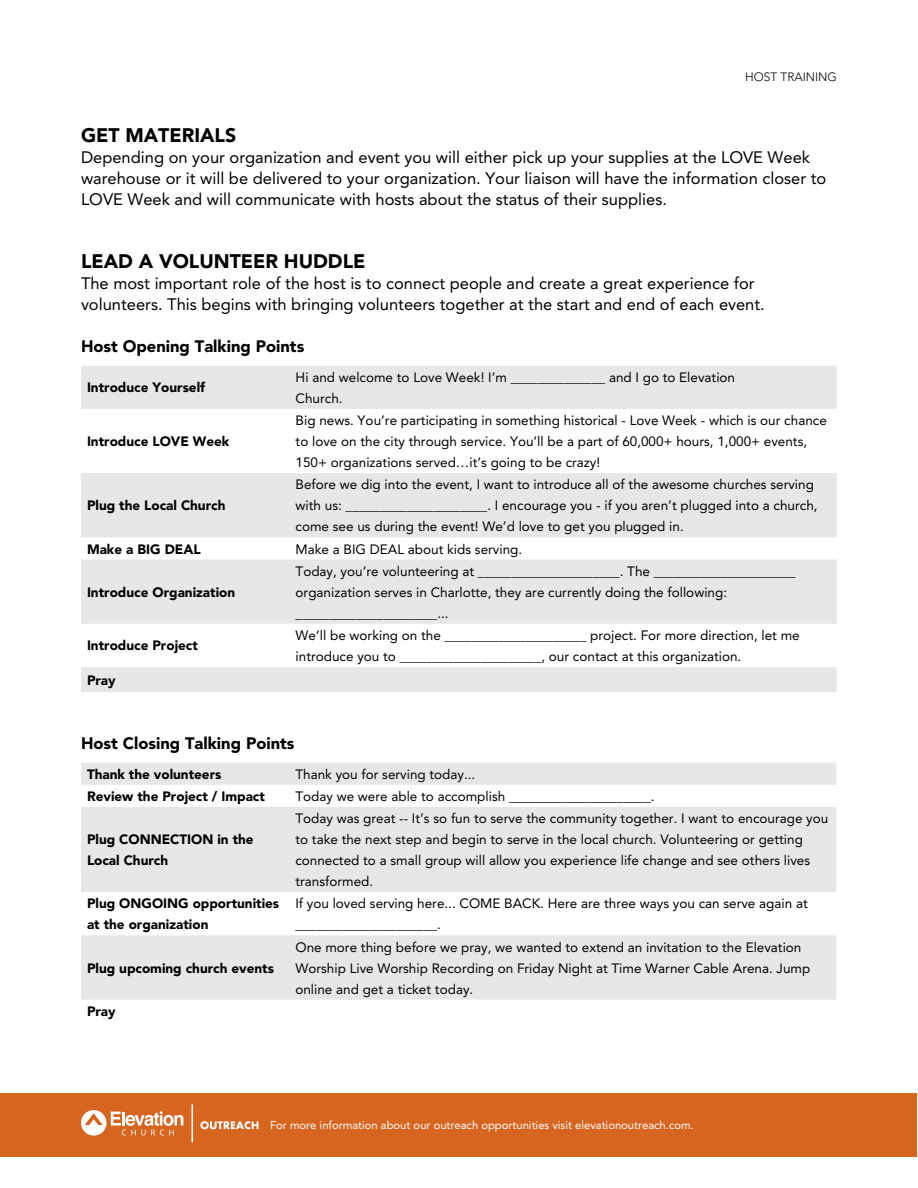
<style>
.page{position:relative;width:918px;height:1188px;background:#fff}
.page>*{position:absolute;margin:0;border:0;box-sizing:border-box;transform-origin:0 0}
.t1{font:900 19.5px "Avenir ED";color:#000}
.t2{font:16.5px/21px "Avenir ED";color:#000}
.t3{font:900 16.5px "Avenir ED";color:#000}
.t4{font:13.5px/21px "Avenir ED";color:#000}
.t5{font:900 13.5px/21px "Avenir ED";color:#000}
.t6{font:300 12px "Avenir ED";color:#000}
.t7{font:11.25px "Avenir ED";color:#fff}
</style>
<div class="page">
<div style="left:1px;top:1093px;width:916px;height:64px;background:#d66520"></div>
<hr style="left:192px;top:1104px;width:1px;height:38px;background:#fff">
<svg style="left:81px;top:1110px;width:102px;height:26px"></svg>
<svg style="left:200px;top:1121px;width:59px;height:8px"></svg>
<svg style="left:81px;top:366px;width:756px;height:326px;fill:#e6e7e8"></svg>
<svg style="left:81px;top:763px;width:755px;height:237px;fill:#e6e7e8"></svg>
<p class="t6" style="left:745px;top:70px;width:93px">HOST TRAINING</p>
<p class="t1" style="left:81px;top:124px;width:157px">GET MATERIALS</p>
<p class="t2" style="left:81px;top:147px;width:747px">Depending on your organization and event you will either pick up your supplies at the LOVE Week warehouse or it will be delivered to your organization. Your liaison will have the information closer to<br>LOVE Week and will communicate with hosts about the status of their supplies.</p>
<p class="t1" style="left:81px;top:250px;width:286px">LEAD A VOLUNTEER HUDDLE</p>
<p class="t2" style="left:81px;top:273px;width:685px">The most important role of the host is to connect people and create a great experience for volunteers. This begins with bringing volunteers together at the start and end of each event.</p>
<p class="t3" style="left:81px;top:337px;width:225px">Host Opening Talking Points</p>
<p class="t5" style="left:87px;top:377px;width:120px">Introduce Yourself</p>
<p class="t4" style="left:296px;top:367px;width:441px">Hi and welcome to Love Week! I’m ______________ and I go to Elevation</p>
<p class="t4" style="left:296px;top:388px;width:49px">Church.</p>
<p class="t5" style="left:87px;top:431px;width:144px">Introduce LOVE Week</p>
<p class="t5" style="left:87px;top:495px;width:140px">Plug the Local Church</p>
<p class="t4" style="left:296px;top:410px;width:533px">Big news. You’re participating in something historical - Love Week - which is our chance to love on the city through service. You’ll be a part of 60,000+ hours, 1,000+ events,<br>150+ organizations served…it’s going to be crazy!</p>
<p class="t4" style="left:296px;top:474px;width:524px">Before we dig into the event, I want to introduce all of the awesome churches serving with us: _____________________. I encourage you - if you aren’t plugged into a church, come see us during the event! We’d love to get you plugged in.</p>
<p class="t5" style="left:87px;top:538px;width:115px">Make a BIG DEAL</p>
<p class="t4" style="left:296px;top:538px;width:228px">Make a BIG DEAL about kids serving.</p>
<p class="t5" style="left:87px;top:581px;width:150px">Introduce Organization</p>
<p class="t4" style="left:296px;top:561px;width:501px">Today, you’re volunteering at _____________________. The _____________________ organization serves in Charlotte, they are currently doing the following: _____________________...</p>
<p class="t5" style="left:87px;top:635px;width:112px">Introduce Project</p>
<p class="t4" style="left:296px;top:625px;width:506px">We’ll be working on the _____________________ project. For more direction, let me introduce you to _____________________, our contact at this organization.</p>
<p class="t5" style="left:87px;top:669px;width:30px">Pray</p>
<p class="t3" style="left:81px;top:733px;width:215px">Host Closing Talking Points</p>
<p class="t5" style="left:87px;top:763px;width:136px">Thank the volunteers</p>
<p class="t4" style="left:295px;top:764px;width:181px">Thank you for serving today...</p>
<p class="t5" style="left:87px;top:786px;width:179px">Review the Project / Impact</p>
<p class="t4" style="left:295px;top:786px;width:361px">Today we were able to accomplish _____________________.</p>
<p class="t5" style="left:87px;top:829px;width:168px">Plug CONNECTION in the<br>Local Church</p>
<p class="t4" style="left:295px;top:808px;width:534px">Today was great -- It’s so fun to serve the community together. I want to encourage you to take the next step and begin to serve in the local church. Volunteering or getting connected to a small group will allow you experience life change and see others lives transformed.</p>
<p class="t5" style="left:87px;top:893px;width:194px">Plug ONGOING opportunities at the organization</p>
<p class="t4" style="left:295px;top:893px;width:514px">If you loved serving here... COME BACK. Here are three ways you can serve again at _____________________.</p>
<p class="t5" style="left:87px;top:957px;width:189px">Plug upcoming church events</p>
<p class="t4" style="left:295px;top:936px;width:516px">One more thing before we pray, we wanted to extend an invitation to the Elevation<br>Worship Live Worship Recording on Friday Night at Time Warner Cable Arena. Jump online and get a ticket today.</p>
<p class="t5" style="left:87px;top:1000px;width:30px">Pray</p>
<p class="t7" style="left:270px;top:1118px;width:425px">For more information about our outreach opportunities visit elevationoutreach.com.</p>
</div>
